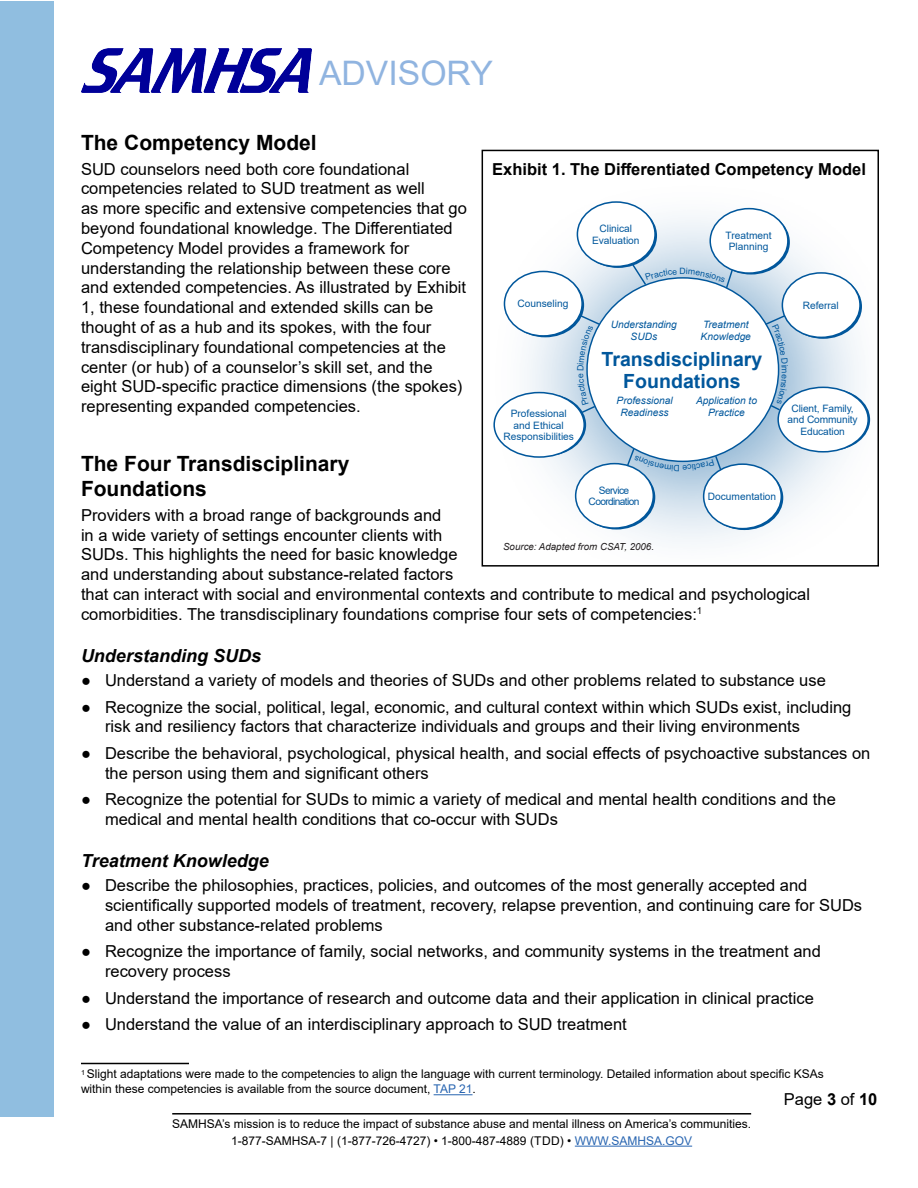
<style>
.page{position:relative;width:918px;height:1188px;background:#fff}
.page>*{position:absolute;margin:0;border:0;box-sizing:border-box;transform-origin:0 0}
.t1{font:33.75px "Arial";color:#90b4e0}
.t2{font:700 21px/25.2px "Arial";color:#000}
.t3{font:700 19.5px/22.4px "Arial";color:#01579c;text-align:center}
.head_2_italics_after{font:italic 700 18px "Arial";color:#000}
.Body{font:16.5px/19.8px "Arial";color:#000}
.t4{font:700 16.5px "Arial";color:#000}
.footnote{font:12px/16.8px "Arial";color:#000;text-align:center}
.t5{font:10.2px/11.7px "Arial";color:#01579c;text-align:center}
.t6{font:italic 10.2px/11.6px "Arial";color:#01579c;text-align:center}
.t7{font:10.2px/11.7px "Arial";letter-spacing:-.06em;color:#01579c;text-align:center}
.t8{font:italic 9.75px "Arial";color:#231f20}
.t9{font:8.7px "Arial";color:#01579c}
.s1{font-weight:700}
.s2{color:#2865b1}
</style>
<div class="page">
<div style="left:0;top:2px;width:54px;height:1115px;background:#90bee0"></div>
<img style="left:82px;top:49px;width:229px;height:44px">
<hr style="left:172px;top:1113px;width:579px;height:2px;background:#000">
<hr style="left:575px;top:1146px;width:117px;height:1px;background:#2865b1">
<hr style="left:81px;top:1063px;width:108px;height:1px;background:#000">
<hr style="left:434px;top:1094px;width:39px;height:1px;background:#2865b1">
<div style="left:489px;top:180px;width:389px;height:386px;background:#01579c;opacity:.54"></div>
<div style="left:587px;top:278px;width:192px;height:183px;background:#fff;border-radius:50%"></div>
<svg style="left:712px;top:210px;width:78px;height:65px"></svg>
<div style="left:710px;top:209px;width:78px;height:64px;background:#fff;border-radius:50%"></div>
<div style="left:709px;top:208px;width:80px;height:66px;border:2px solid #01579c;border-radius:50%"></div>
<svg style="left:579px;top:203px;width:78px;height:65px"></svg>
<div style="left:577px;top:202px;width:78px;height:64px;background:#fff;border-radius:50%"></div>
<div style="left:577px;top:201px;width:79px;height:66px;border:2px solid #01579c;border-radius:50%"></div>
<div style="left:504px;top:271px;width:78px;height:65px;background:#fff;border-radius:50%"></div>
<div style="left:504px;top:271px;width:79px;height:66px;border:2px solid #01579c;border-radius:50%"></div>
<svg style="left:706px;top:466px;width:77px;height:64px"></svg>
<div style="left:704px;top:464px;width:77px;height:65px;background:#fff;border-radius:50%"></div>
<div style="left:703px;top:463px;width:79px;height:66px;border:2px solid #01579c;border-radius:50%"></div>
<svg style="left:792px;top:389px;width:78px;height:62px"></svg>
<div style="left:778px;top:387px;width:90px;height:65px;background:#fff;border-radius:50%"></div>
<div style="left:777px;top:387px;width:92px;height:66px;border:2px solid #01579c;border-radius:50%"></div>
<svg style="left:784px;top:274px;width:78px;height:65px"></svg>
<div style="left:782px;top:273px;width:78px;height:64px;background:#fff;border-radius:50%"></div>
<div style="left:782px;top:272px;width:79px;height:66px;border:2px solid #01579c;border-radius:50%"></div>
<svg style="left:578px;top:465px;width:77px;height:65px"></svg>
<div style="left:576px;top:464px;width:77px;height:64px;background:#fff;border-radius:50%"></div>
<div style="left:575px;top:463px;width:79px;height:66px;border:2px solid #01579c;border-radius:50%"></div>
<svg style="left:508px;top:394px;width:78px;height:62px"></svg>
<div style="left:494px;top:393px;width:90px;height:64px;background:#fff;border-radius:50%"></div>
<div style="left:493px;top:392px;width:92px;height:66px;border:2px solid #01579c;border-radius:50%"></div>
<div style="left:482px;top:150px;width:397px;height:417px;border:2px solid #000"></div>
<svg style="left:577px;top:313px;width:24px;height:102px"></svg>
<svg style="left:631px;top:263px;width:46px;height:24px"></svg>
<svg style="left:687px;top:268px;width:47px;height:22px"></svg>
<svg style="left:626px;top:447px;width:97px;height:25px"></svg>
<svg style="left:764px;top:314px;width:24px;height:52px"></svg>
<svg style="left:769px;top:374px;width:17px;height:38px"></svg>
<h1 class="t1" style="left:319px;top:50px;width:175px">ADVISORY</h1>
<h2 class="t2" style="left:81px;top:131px;width:237px">The Competency Model</h2>
<p class="Body" style="left:81px;top:159px;width:387px">SUD counselors need both core foundational competencies related to SUD treatment as well<br>as more specific and extensive competencies that go beyond foundational knowledge. The Differentiated Competency Model provides a framework for understanding the relationship between these core and extended competencies. As illustrated by Exhibit 1, these foundational and extended skills can be thought of as a hub and its spokes, with the four transdisciplinary foundational competencies at the center (or hub) of a counselor’s skill set, and the eight SUD-specific practice dimensions (the spokes) representing expanded competencies.</p>
<p class="t4" style="left:492px;top:158px;width:375px">Exhibit 1. The Differentiated Competency Model</p>
<p class="t5" style="left:517px;top:298px;width:52px">Counseling</p>
<p class="t5" style="left:503px;top:407px;width:72px">Professional and Ethical<br>Responsibilities</p>
<p class="t5" style="left:592px;top:223px;width:49px">Clinical<br>Evaluation</p>
<p class="t9" style="left:680px;top:265px;width:8px">D</p>
<p class="t5" style="left:726px;top:229px;width:47px">Treatment<br>Planning</p>
<p class="t6" style="left:611px;top:319px;width:68px">Understanding<br>SUDs</p>
<p class="t6" style="left:701px;top:319px;width:52px;text-align:left">Treatment<br>Knowledge</p>
<p class="t3" style="left:602px;top:348px;width:162px">Transdisciplinary<br>Foundations</p>
<p class="t6" style="left:617px;top:395px;width:57px">Professional<br>Readiness</p>
<p class="t6" style="left:696px;top:395px;width:63px">Application to<br>Practice</p>
<p class="t5" style="left:803px;top:299px;width:38px">Referral</p>
<p class="t9" style="left:791px;top:366px;width:9px;rotate:90deg">m</p>
<p class="t5" style="left:788px;top:402px;width:72px">Client, Family, and Community<br>Education</p>
<h2 class="t2" style="left:81px;top:451px;width:270px">The Four Transdisciplinary<br>Foundations</h2>
<p class="Body" style="left:81px;top:505px;width:731px">Providers with a broad range of backgrounds and<br>in a wide variety of settings encounter clients with<br>SUDs. This highlights the need for basic knowledge<br>and understanding about substance-related factors<br>that can interact with social and environmental contexts and contribute to medical and psychological comorbidities. The transdisciplinary foundations comprise four sets of competencies:<sup>1</sup></p>
<p class="head_2_italics_after" style="left:81px;top:643px;width:182px">Understanding SUDs</p>
<p class="Body" style="left:81px;top:670px;width:746px"><span class="s1">●</span> Understand a variety of models and theories of SUDs and other problems related to substance use</p>
<p class="Body" style="left:105px;top:697px;width:748px;text-indent:-24px"><span class="s1">●</span> Recognize the social, political, legal, economic, and cultural context within which SUDs exist, including risk and resiliency factors that characterize individuals and groups and their living environments</p>
<p class="Body" style="left:105px;top:743px;width:767px;text-indent:-24px"><span class="s1">●</span> Describe the behavioral, psychological, physical health, and social effects of psychoactive substances on the person using them and significant others</p>
<p class="Body" style="left:105px;top:790px;width:732px;text-indent:-24px"><span class="s1">●</span> Recognize the potential for SUDs to mimic a variety of medical and mental health conditions and the medical and mental health conditions that co-occur with SUDs</p>
<p class="head_2_italics_after" style="left:81px;top:849px;width:189px">Treatment Knowledge</p>
<p class="Body" style="left:105px;top:876px;width:759px;text-indent:-24px"><span class="s1">●</span> Describe the philosophies, practices, policies, and outcomes of the most generally accepted and scientifically supported models of treatment, recovery, relapse prevention, and continuing care for SUDs and other substance-related problems</p>
<p class="Body" style="left:105px;top:942px;width:717px;text-indent:-24px"><span class="s1">●</span> Recognize the importance of family, social networks, and community systems in the treatment and recovery process</p>
<p class="Body" style="left:81px;top:988px;width:734px"><span class="s1">●</span> Understand the importance of research and outcome data and their application in clinical practice</p>
<p class="Body" style="left:81px;top:1015px;width:547px"><span class="s1">●</span> Understand the value of an interdisciplinary approach to SUD treatment</p>
<p class="footnote" style="left:81px;top:1067px;width:744px;line-height:15px;text-align:left"><sup>1</sup> Slight adaptations were made to the competencies to align the language with current terminology. Detailed information about specific KSAs within these competencies is available from the source document, <span class="s2">TAP 21</span>.</p>
<p class="t7" style="left:589px;top:484px;width:52px">Service<br>Coordination</p>
<p class="t5" style="left:708px;top:491px;width:70px">Documentation</p>
<p class="t8" style="left:503px;top:541px;width:152px">Source: Adapted from CSAT, 2006.</p>
<p class="Body" style="left:784px;top:1089px;width:95px">Page <span class="s1">3</span> of <span class="s1">10</span></p>
<p class="footnote" style="left:172px;top:1115px;width:580px">SAMHSA’s mission is to reduce the impact of substance abuse and mental illness on America’s communities.<br>1-877-SAMHSA-7 | (1-877-726-4727) • 1-800-487-4889 (TDD) • <span class="s2">WWW.SAMHSA.GOV</span></p>
</div>
